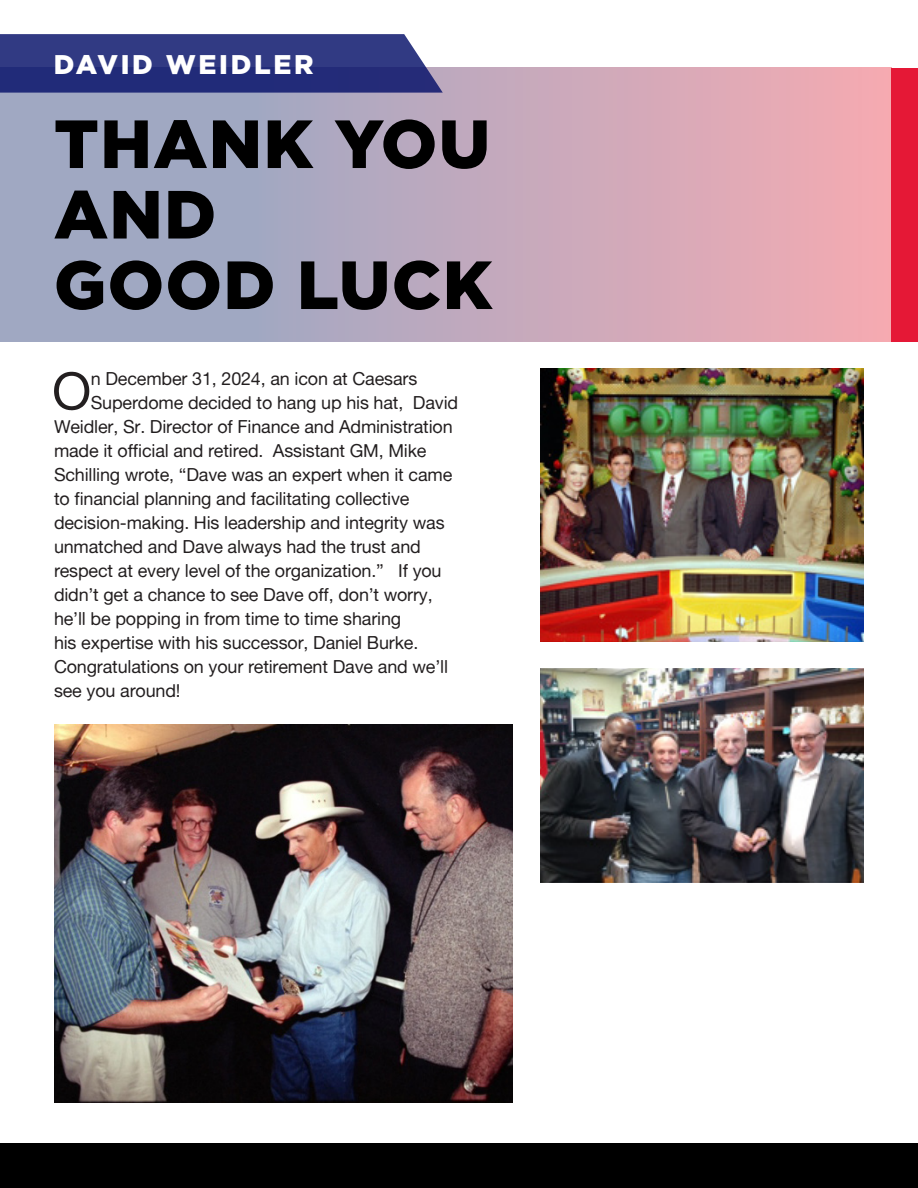
<style>
.page{position:relative;width:918px;height:1188px;background:#fff}
.page>*{position:absolute;margin:0;border:0;box-sizing:border-box;transform-origin:0 0}
.t1{font:900 67.95px "Gotham";letter-spacing:.02em;color:#000}
.Body{font:51.6px "Alte Haas Grotesk";color:#231f20}
.t2{font:900 27px "Gotham";letter-spacing:.1em;color:#fff}
.Body-2{font:18px "Alte Haas Grotesk";letter-spacing:-.01em;color:#231f20}
</style>
<div class="page">
<div style="left:0;top:1143px;width:918px;height:45px;background:#000"></div>
<div style="left:0;top:68px;width:891px;height:273px;background:linear-gradient(to right,#90a8c6,#f0aab3)"></div>
<svg style="left:0;top:34px;width:443px;height:59px;background:#343c84"></svg>
<div style="left:891px;top:68px;width:27px;height:273px;background:#e51836"></div>
<img style="left:54px;top:724px;width:459px;height:378px">
<img style="left:540px;top:368px;width:324px;height:274px">
<img style="left:540px;top:669px;width:324px;height:214px">
<h3 class="t2" style="left:54px;top:49px;width:261px">DAVID WEIDLER</h3>
<h1 class="t1" style="left:54px;top:105px;width:438px">THANK YOU</h1>
<h1 class="t1" style="left:54px;top:175px;width:164px">AND</h1>
<h1 class="t1" style="left:54px;top:246px;width:440px">GOOD LUCK</h1>
<p class="Body" style="left:52px;top:360px;width:41px">O</p>
<p class="Body-2" style="left:91px;top:368px;width:328px">n December 31, 2024, an icon at Caesars</p>
<p class="Body-2" style="left:91px;top:392px;width:369px">Superdome decided to hang up his hat, David</p>
<p class="Body-2" style="left:54px;top:416px;width:400px">Weidler, Sr. Director of Finance and Administration</p>
<p class="Body-2" style="left:54px;top:440px;width:374px">made it official and retired. Assistant GM, Mike</p>
<p class="Body-2" style="left:54px;top:464px;width:400px">Schilling wrote, “Dave was an expert when it came</p>
<p class="Body-2" style="left:54px;top:488px;width:357px">to financial planning and facilitating collective</p>
<p class="Body-2" style="left:54px;top:512px;width:392px">decision-making. His leadership and integrity was</p>
<p class="Body-2" style="left:54px;top:536px;width:368px">unmatched and Dave always had the trust and</p>
<p class="Body-2" style="left:54px;top:560px;width:389px">respect at every level of the organization.” If you</p>
<p class="Body-2" style="left:54px;top:584px;width:380px">didn’t get a chance to see Dave off, don’t worry,</p>
<p class="Body-2" style="left:54px;top:608px;width:349px">he’ll be popping in from time to time sharing</p>
<p class="Body-2" style="left:54px;top:632px;width:366px">his expertise with his successor, Daniel Burke.</p>
<p class="Body-2" style="left:54px;top:656px;width:396px">Congratulations on your retirement Dave and we’ll</p>
<p class="Body-2" style="left:54px;top:680px;width:128px">see you around!</p>
</div>
